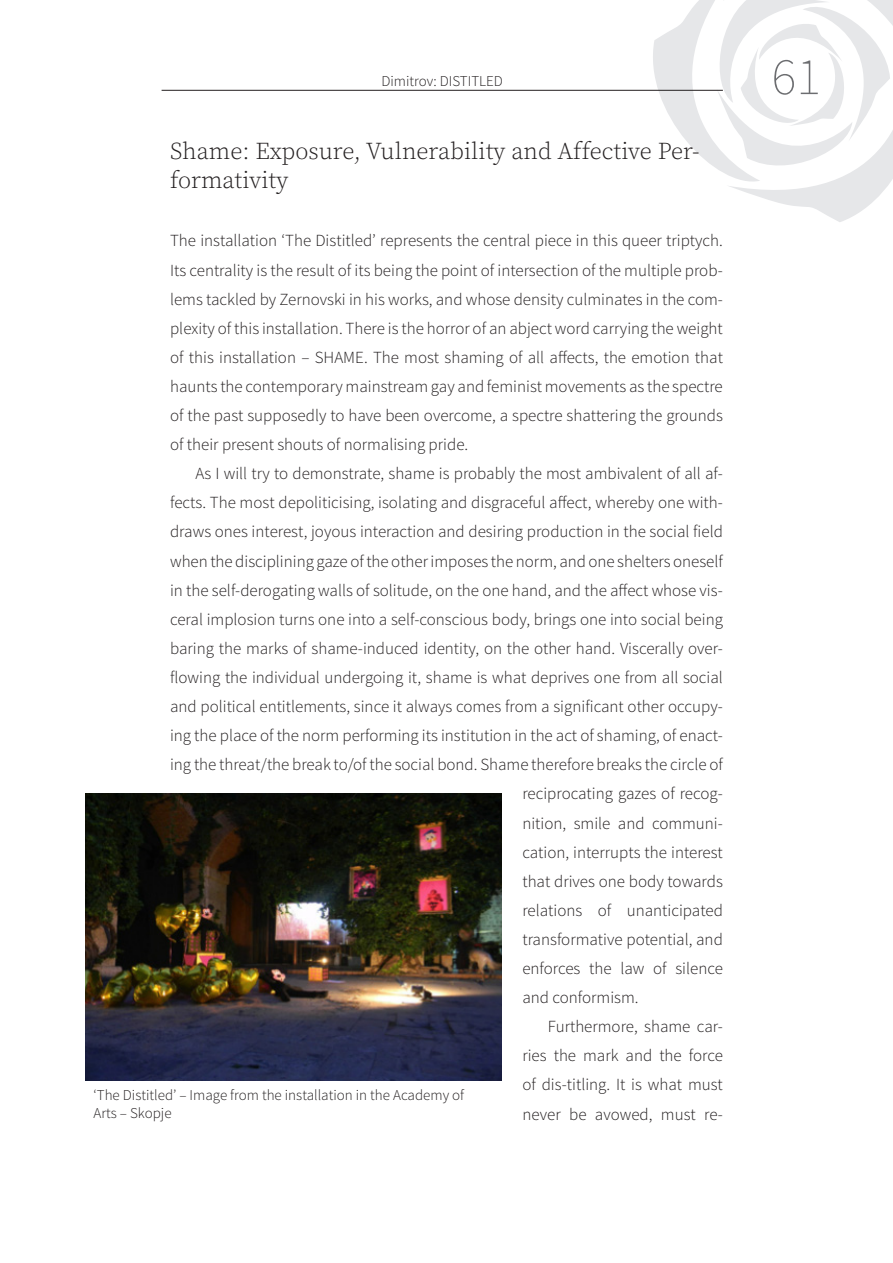
<style>
.page{position:relative;width:893px;height:1263px;background:#fff}
.page>*{position:absolute;margin:0;border:0;box-sizing:border-box;transform-origin:0 0}
.t1{font:200 52.5px "Source Sans Pro";color:#6c6d70}
.Section_header{font:300 24px/29.1px "Source Serif Pro";color:#231f20}
.article_no_indentati{font:300 16.95px/29.1px "Source Sans Pro";color:#231f20;text-align:justify}
.t2{font:300 15px/18px "Source Sans Pro";color:#231f20}
</style>
<div class="page">
<svg style="left:641px;top:0;width:252px;height:222px"></svg>
<hr style="left:162px;top:90px;width:561px;height:1px;background:#231f20">
<img style="left:85px;top:793px;width:416px;height:287px">
<p class="t2" style="left:381px;top:72px;width:123px">Dimitrov: DISTITLED</p>
<p class="Section_header" style="left:170px;top:137px;width:531px">Shame: Exposure, Vulnerability and Affective Per&shy;formativity</p>
<p class="article_no_indentati" style="left:170px;top:226px;width:554px">The installation ‘The Distitled’ represents the central piece in this queer triptych.<br>Its centrality is the result of its being the point of intersection of the multiple prob&shy;lems tackled by Zernovski in his works, and whose density culminates in the com&shy;plexity of this installation. There is the horror of an abject word carrying the weight of this installation – SHAME. The most shaming of all affects, the emotion that haunts the contemporary mainstream gay and feminist movements as the spectre of the past supposedly to have been overcome, a spectre shattering the grounds of their present shouts of normalising pride.</p>
<p class="article_no_indentati" style="left:196px;top:459px;width:529px">As I will try to demonstrate, shame is probably the most ambivalent of all af-</p>
<p class="article_no_indentati" style="left:170px;top:488px;width:554px">fects. The most depoliticising, isolating and disgraceful affect, whereby one with-</p>
<p class="article_no_indentati" style="left:170px;top:517px;width:554px">draws ones interest, joyous interaction and desiring production in the social field</p>
<p class="article_no_indentati" style="left:170px;top:546px;width:554px">when the disciplining gaze of the other imposes the norm, and one shelters oneself</p>
<p class="article_no_indentati" style="left:170px;top:576px;width:554px">in the self-derogating walls of solitude, on the one hand, and the affect whose vis-</p>
<p class="article_no_indentati" style="left:170px;top:605px;width:554px">ceral implosion turns one into a self-conscious body, brings one into social being</p>
<p class="article_no_indentati" style="left:170px;top:634px;width:554px">baring the marks of shame-induced identity, on the other hand. Viscerally over-</p>
<p class="article_no_indentati" style="left:170px;top:663px;width:554px">flowing the individual undergoing it, shame is what deprives one from all social</p>
<p class="article_no_indentati" style="left:170px;top:692px;width:554px">and political entitlements, since it always comes from a significant other occupy-</p>
<p class="article_no_indentati" style="left:170px;top:721px;width:554px">ing the place of the norm performing its institution in the act of shaming, of enact-</p>
<p class="article_no_indentati" style="left:170px;top:750px;width:554px">ing the threat/the break to/of the social bond. Shame therefore breaks the circle of</p>
<p class="article_no_indentati" style="left:522px;top:779px;width:202px">reciprocating gazes of recog-</p>
<p class="article_no_indentati" style="left:522px;top:808px;width:202px">nition, smile and communi-</p>
<p class="article_no_indentati" style="left:522px;top:837px;width:202px">cation, interrupts the interest</p>
<p class="article_no_indentati" style="left:522px;top:867px;width:202px">that drives one body towards</p>
<p class="article_no_indentati" style="left:522px;top:896px;width:202px">relations of unanticipated</p>
<p class="article_no_indentati" style="left:522px;top:925px;width:202px">transformative potential, and</p>
<p class="article_no_indentati" style="left:522px;top:954px;width:202px">enforces the law of silence</p>
<p class="article_no_indentati" style="left:522px;top:983px;width:118px">and conformism.</p>
<p class="article_no_indentati" style="left:522px;top:1012px;width:202px;text-indent:26px">Furthermore, shame car&shy;ries the mark and the force of dis-titling. It is what must never be avowed, must re-</p>
<p class="t2" style="left:94px;top:1086px;width:372px">‘The Distitled’ – Image from the installation in the Academy of<br>Arts – Skopje</p>
<h1 class="t1" style="left:771px;top:45px;width:51px">61</h1>
</div>
